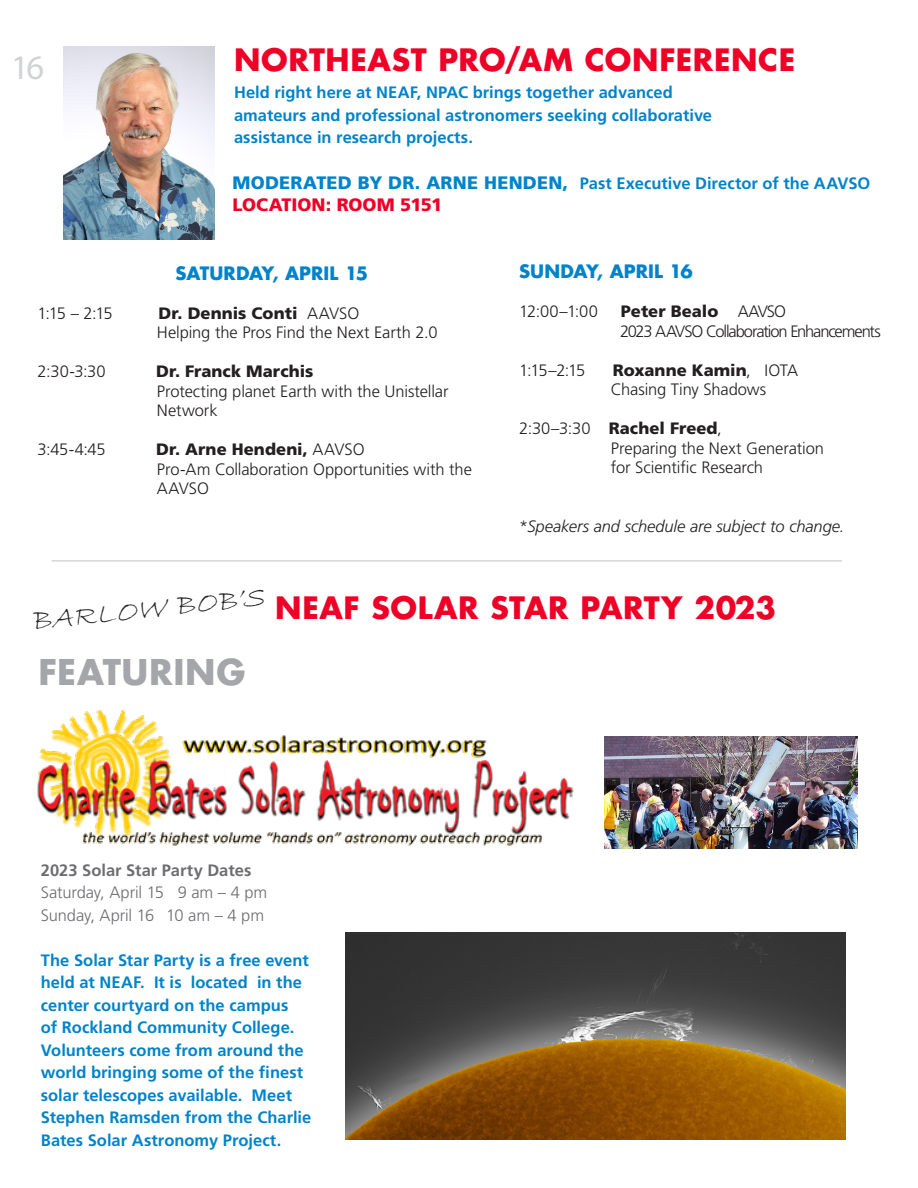
<style>
.page{position:relative;width:918px;height:1188px;background:#fff}
.page>*{position:absolute;margin:0;border:0;box-sizing:border-box;transform-origin:0 0}
.t1{font:700 34.5px "Futura Std";letter-spacing:.02em;color:#a5a6aa}
.t2{font:34.5px "Myriad Pro";color:#d1d2d4}
.t3{font:700 30px "Futura Std";letter-spacing:.02em;color:#ef0027}
.t4{font:italic 30px "Bradley Hand ITC";color:#231f20}
.t5{font:700 18px "Futura Std";color:#0083ca}
.t6{font:900 18px "Frutiger LT Std";letter-spacing:-.005em;color:#ef0027}
.t7{font:700 16.5px/22.5px "Frutiger LT Std";color:#0083ca}
.t8{font:300 16.5px/19.5px "Frutiger LT Std";letter-spacing:-.005em;color:#231f20}
.t9{font:900 16.5px "Frutiger LT Std";letter-spacing:.005em;color:#231f20}
.t10{font:300 16.5px "Frutiger LT Std";letter-spacing:-.01em;color:#6c6d70}
.t11{font:italic 300 16.5px "Frutiger LT Std";letter-spacing:-.005em;color:#231f20}
.t12{font:300 16.5px "Frutiger LT Std";letter-spacing:-.065em;color:#231f20}
.t13{font:700 16.5px "Frutiger LT Std";color:#6c6d70}
.s1{font-family:"Myriad Pro";font-weight:400;font-size:34.5px;color:#d1d2d4}
.s2{font-weight:900;font-size:18px}
.s3{font-weight:300}
.s4{font-weight:900}
.s5{font-style:normal}
</style>
<div class="page">
<img style="left:604px;top:736px;width:254px;height:112px">
<img style="left:64px;top:46px;width:150px;height:193px">
<img style="left:37px;top:711px;width:537px;height:135px">
<img style="left:345px;top:933px;width:501px;height:207px">
<hr style="left:52px;top:560px;width:790px;height:2px;background:#d4d5d7">
<h1 class="t2" style="left:11px;top:46px;width:35px">16</h1>
<p class="t3" style="left:234px;top:40px;width:634px">NORTHEAST PRO/AM CONFERENCE <span class="s1">16</span></p>
<p class="t7" style="left:234px;top:81px;width:480px">Held right here at NEAF, NPAC brings together advanced amateurs and professional astronomers seeking collaborative assistance in research projects.</p>
<p class="t7" style="left:232px;top:172px;width:639px"><span class="s2">MODERATED BY DR. ARNE HENDEN,</span> Past Executive Director of the AAVSO</p>
<p class="t6" style="left:232px;top:194px;width:211px">LOCATION: ROOM 5151</p>
<p class="t5" style="left:176px;top:261px;width:194px">SATURDAY, APRIL 15</p>
<p class="t8" style="left:38px;top:304px;width:77px">1:15 – 2:15</p>
<p class="t9" style="left:159px;top:303px;width:202px">Dr. Dennis Conti <span class="s3">AAVSO</span></p>
<p class="t8" style="left:157px;top:323px;width:282px">Helping the Pros Find the Next Earth 2.0</p>
<p class="t8" style="left:38px;top:362px;width:70px">2:30-3:30</p>
<p class="t9" style="left:156px;top:362px;width:159px">Dr. Franck Marchis</p>
<p class="t8" style="left:157px;top:382px;width:293px">Protecting planet Earth with the Unistellar</p>
<p class="t8" style="left:157px;top:401px;width:62px">Network</p>
<p class="t8" style="left:38px;top:440px;width:69px">3:45-4:45</p>
<p class="t9" style="left:156px;top:440px;width:210px">Dr. Arne Hendeni, <span class="s3">AAVSO</span></p>
<p class="t8" style="left:157px;top:460px;width:317px">Pro-Am Collaboration Opportunities with the<br>AAVSO</p>
<p class="t5" style="left:519px;top:260px;width:175px">SUNDAY, APRIL 16</p>
<p class="t8" style="left:519px;top:302px;width:80px">12:00–1:00</p>
<p class="t9" style="left:621px;top:302px;width:167px">Peter Bealo <span class="s3">AAVSO</span></p>
<p class="t12" style="left:620px;top:322px;width:262px">2023 AAVSO Collaboration Enhancements</p>
<p class="t8" style="left:519px;top:361px;width:68px">1:15–2:15</p>
<p class="t9" style="left:613px;top:360px;width:187px">Roxanne Kamin<span class="s3">, IOTA</span></p>
<p class="t8" style="left:611px;top:380px;width:157px">Chasing Tiny Shadows</p>
<p class="t8" style="left:611px;top:419px;width:215px;text-indent:-92px">2:30–3:30 <span class="s4">Rachel Freed</span>,<br>Preparing the Next Generation</p>
<p class="t8" style="left:611px;top:458px;width:154px">for Scientific Research</p>
<p class="t11" style="left:519px;top:517px;width:327px"><span class="s5">*</span>Speakers and schedule are subject to change.</p>
<p class="t4" style="left:29px;top:602px;width:235px;rotate:-6deg">BARLOW BOB’S</p>
<p class="t1" style="left:38px;top:649px;width:209px">FEATURING</p>
<p class="t3" style="left:275px;top:588px;width:502px">NEAF SOLAR STAR PARTY 2023</p>
<p class="t13" style="left:41px;top:860px;width:212px">2023 Solar Star Party Dates</p>
<p class="t10" style="left:41px;top:883px;width:228px">Saturday, April 15 9 am – 4 pm</p>
<p class="t10" style="left:41px;top:906px;width:225px">Sunday, April 16 10 am – 4 pm</p>
<p class="t7" style="left:41px;top:949px;width:272px">The Solar Star Party is a free event held at NEAF. It is located in the center courtyard on the campus<br>of Rockland Community College.<br>Volunteers come from around the world bringing some of the finest solar telescopes available. Meet<br>Stephen Ramsden from the Charlie<br>Bates Solar Astronomy Project.</p>
</div>
